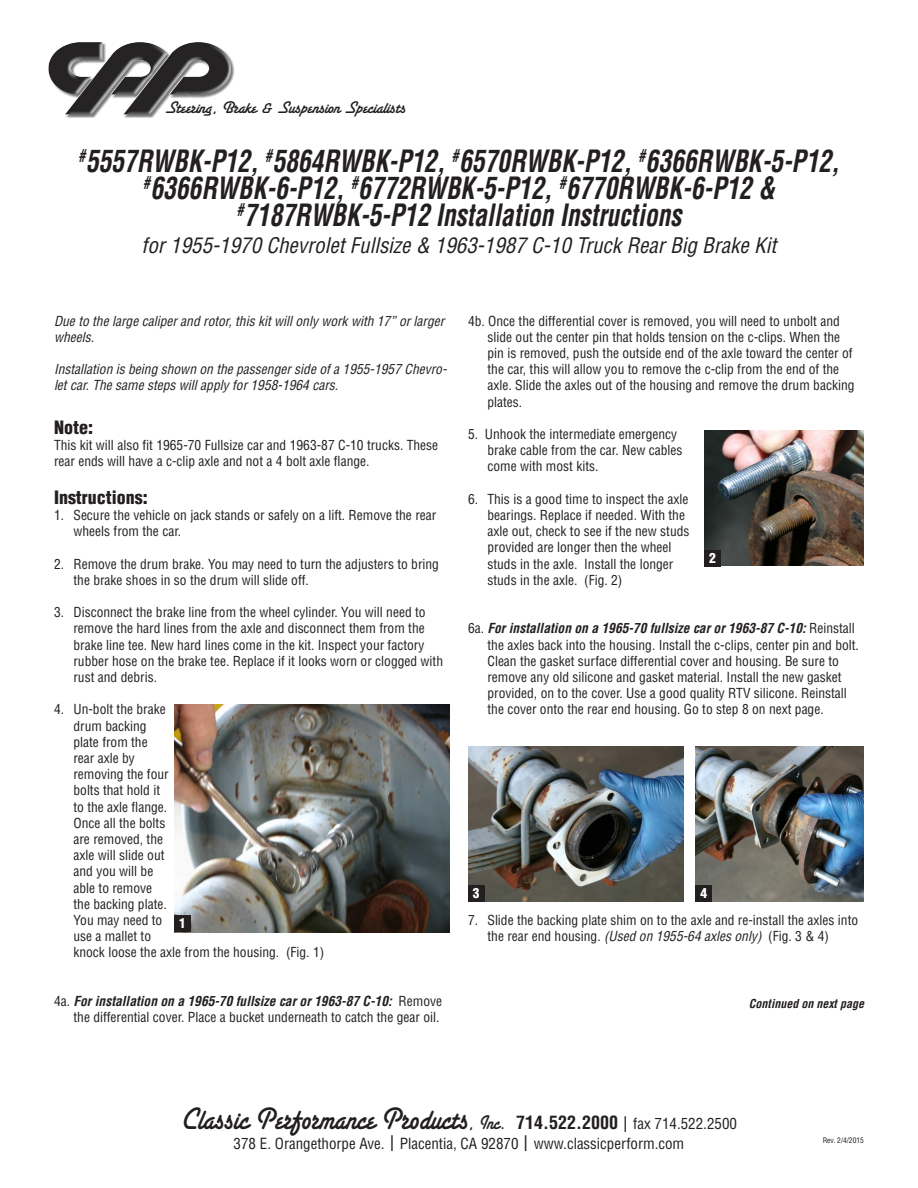
<style>
.page{position:relative;width:918px;height:1188px;background:#fff}
.page>*{position:absolute;margin:0;border:0;box-sizing:border-box;transform-origin:0 0}
.t1{font:33px "Santa Fe Plain";letter-spacing:.005em;color:#231f20;scale:.9 1}
.Headline{font:italic 700 condensed 30px/27px "Helvetica";color:#231f20;text-align:center;scale:.85 1}
.Headline-2{font:italic condensed 21px "Helvetica";color:#231f20}
.t2{font:18px "Santa Fe Plain";color:#231f20}
.Instructions_text{font:900 condensed 18px "Helvetica";color:#231f20}
.t3{font:condensed 15px "Helvetica";color:#231f20}
.Instructions_text-2{font:condensed 13.5px/16.2px "Helvetica";color:#231f20}
.notes_text{font:italic condensed 13.5px/16.2px "Helvetica";color:#231f20}
.notes_text-2{font:condensed 13.5px/16.2px "Helvetica";color:#231f20}
.t4{font:900 condensed 13.5px "Helvetica";color:#fff}
.notes_text-3{font:italic 700 condensed 12px "Helvetica";color:#231f20}
.t5{font:condensed 7.5px "Helvetica";color:#231f20}
.s1{font-weight:700;font-style:italic}
.s2{font-style:italic}
.s3{font-size:21px}
.s4{font-family:"Helvetica";font-weight:700;font-stretch:condensed;font-size:18px}
.s5{font-family:"Helvetica";font-stretch:condensed;font-size:21px}
.s6{font-family:"Helvetica";font-stretch:condensed;font-size:15px}
</style>
<div class="page">
<div style="left:49px;top:43px;width:186px;height:75px;background:#231f20;opacity:.6"></div>
<img style="left:129px;top:42px;width:68px;height:65px">
<img style="left:174px;top:704px;width:276px;height:228px">
<img style="left:704px;top:431px;width:160px;height:135px">
<img style="left:468px;top:746px;width:215px;height:156px">
<img style="left:696px;top:746px;width:168px;height:156px">
<div style="left:704px;top:550px;width:17px;height:16px;background:#231f20"></div>
<div style="left:468px;top:885px;width:17px;height:17px;background:#231f20"></div>
<div style="left:696px;top:885px;width:16px;height:17px;background:#231f20"></div>
<div style="left:174px;top:916px;width:17px;height:16px;background:#231f20"></div>
<h3 class="t2" style="left:165px;top:96px;width:243px">Steering, Brake &amp; Suspension Specialists</h3>
<p class="Headline" style="left:78px;top:147px;width:897px"><sup>#</sup>5557RWBK-P12, <sup>#</sup>5864RWBK-P12, <sup>#</sup>6570RWBK-P12, <sup>#</sup>6366RWBK-5-P12, <sup>#</sup>6366RWBK-6-P12, <sup>#</sup>6772RWBK-5-P12, <sup>#</sup>6770RWBK-6-P12 &amp;</p>
<p class="Headline" style="left:236px;top:201px;width:525px"><sup>#</sup>7187RWBK-5-P12 Installation Instructions</p>
<p class="Headline-2" style="left:142px;top:232px;width:636px">for 1955-1970 Chevrolet Fullsize &amp; 1963-1987 C-10 Truck Rear Big Brake Kit</p>
<p class="notes_text" style="left:54px;top:312px;width:392px">Due to the large caliper and rotor, this kit will only work with 17” or larger wheels.</p>
<p class="notes_text" style="left:54px;top:361px;width:394px">Installation is being shown on the passenger side of a 1955-1957 Chevro&shy;let car. The same steps will apply for 1958-1964 cars.</p>
<p class="Instructions_text" style="left:54px;top:416px;width:41px">Note:</p>
<p class="notes_text-2" style="left:54px;top:436px;width:386px">This kit will also fit 1965-70 Fullsize car and 1963-87 C-10 trucks. These rear ends will have a c-clip axle and not a 4 bolt axle flange.</p>
<p class="Instructions_text" style="left:54px;top:486px;width:95px">Instructions:</p>
<p class="Instructions_text-2" style="left:74px;top:507px;width:364px;text-indent:-20px">1. Secure the vehicle on jack stands or safely on a lift. Remove the rear wheels from the car.</p>
<p class="Instructions_text-2" style="left:74px;top:555px;width:367px;text-indent:-20px">2. Remove the drum brake. You may need to turn the adjusters to bring the brake shoes in so the drum will slide off.</p>
<p class="Instructions_text-2" style="left:74px;top:604px;width:371px;text-indent:-20px">3. Disconnect the brake line from the wheel cylinder. You will need to remove the hard lines from the axle and disconnect them from the brake line tee. New hard lines come in the kit. Inspect your factory rubber hose on the brake tee. Replace if it looks worn or clogged with rust and debris.</p>
<p class="Instructions_text-2" style="left:74px;top:701px;width:252px;text-indent:-20px">4. Un-bolt the brake<br>drum backing<br>plate from the<br>rear axle by<br>removing the four<br>bolts that hold it<br>to the axle flange.<br>Once all the bolts<br>are removed, the<br>axle will slide out<br>and you will be<br>able to remove<br>the backing plate.<br>You may need to<br>use a mallet to<br>knock loose the axle from the housing. (Fig. 1)</p>
<p class="Instructions_text-2" style="left:54px;top:993px;width:390px;text-align:right">4a. <span class="s1">For installation on a 1965-70 fullsize car or 1963-87 C-10:</span> Remove the differential cover. Place a bucket underneath to catch the gear oil.</p>
<p class="t4" style="left:179px;top:915px;width:8px">1</p>
<p class="Instructions_text-2" style="left:488px;top:312px;width:369px;text-indent:-20px">4b. Once the differential cover is removed, you will need to unbolt and slide out the center pin that holds tension on the c-clips. When the pin is removed, push the outside end of the axle toward the center of the car, this will allow you to remove the c-clip from the end of the axle. Slide the axles out of the housing and remove the drum backing plates.</p>
<p class="Instructions_text-2" style="left:488px;top:426px;width:197px;text-indent:-20px">5. Unhook the intermediate emergency brake cable from the car. New cables come with most kits.</p>
<p class="Instructions_text-2" style="left:488px;top:490px;width:204px;text-indent:-20px">6. This is a good time to inspect the axle bearings. Replace if needed. With the axle out, check to see if the new studs provided are longer then the wheel studs in the axle. Install the longer studs in the axle. (Fig. 2)</p>
<p class="Instructions_text-2" style="left:488px;top:620px;width:373px;text-indent:-20px">6a. <span class="s1">For installation on a 1965-70 fullsize car or 1963-87 C-10:</span> Reinstall the axles back into the housing. Install the c-clips, center pin and bolt.<br>Clean the gasket surface differential cover and housing. Be sure to remove any old silicone and gasket material. Install the new gasket provided, on to the cover. Use a good quality RTV silicone. Reinstall the cover onto the rear end housing. Go to step 8 on next page.</p>
<p class="t4" style="left:709px;top:549px;width:8px">2</p>
<p class="t4" style="left:473px;top:885px;width:8px">3</p>
<p class="t4" style="left:700px;top:885px;width:8px">4</p>
<p class="Instructions_text-2" style="left:488px;top:912px;width:372px;text-indent:-20px">7. Slide the backing plate shim on to the axle and re-install the axles into the rear end housing. <span class="s2">(Used on 1955-64 axles only)</span> (Fig. 3 &amp; 4)</p>
<p class="notes_text-3" style="left:749px;top:997px;width:117px">Continued on next page</p>
<h1 class="t1" style="left:181px;top:1099px;width:619px">Classic Performance Products<span class="s3">, Inc.</span> <span class="s4">714.522.2000</span> <span class="s5">|</span> <span class="s6">fax 714.522.2500</span></h1>
<p class="t3" style="left:234px;top:1134px;width:452px">378 E. Orangethorpe Ave. <span class="s3">|</span> Placentia, CA 92870 <span class="s3">|</span> www.classicperform.com</p>
<p class="t5" style="left:823px;top:1135px;width:43px">Rev. 2/4/2015</p>
</div>
